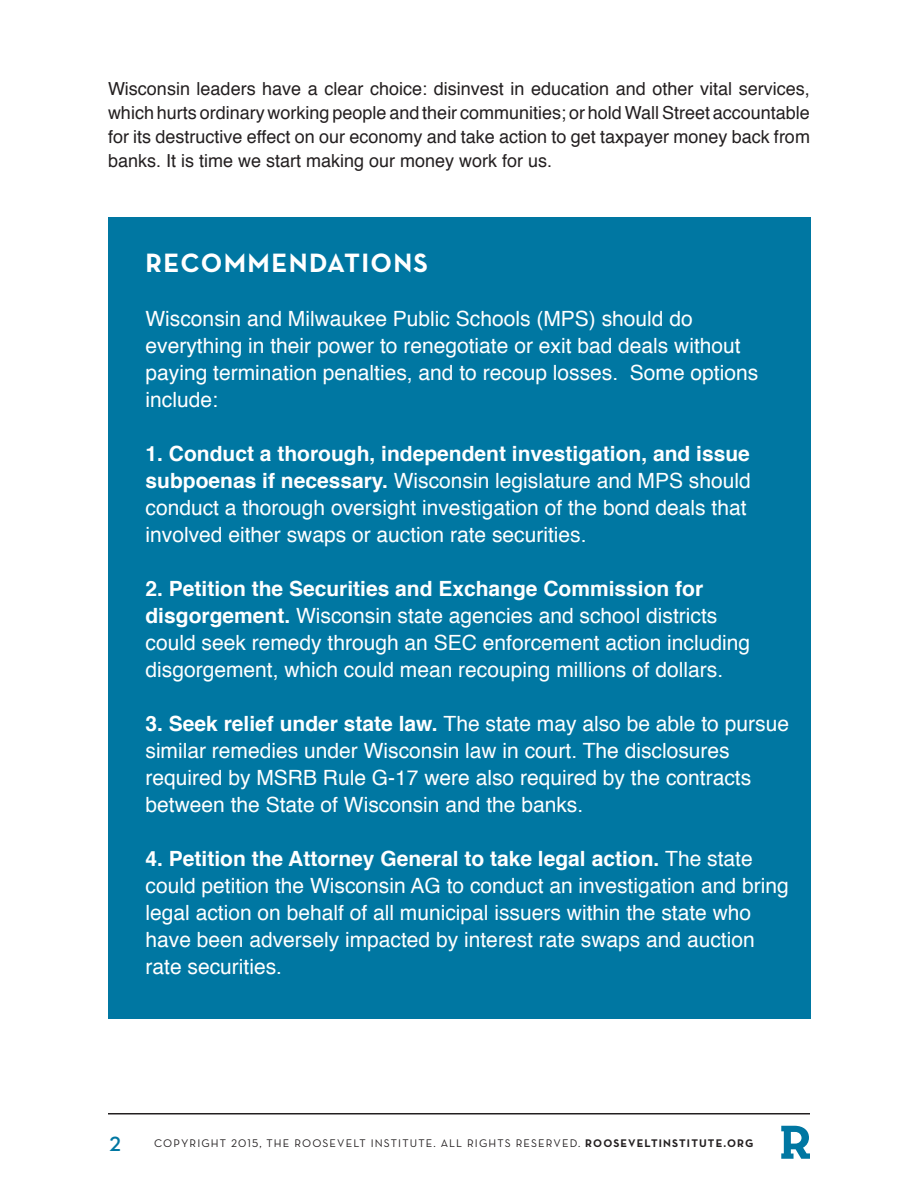
<style>
.page{position:relative;width:918px;height:1188px;background:#fff}
.page>*{position:absolute;margin:0;border:0;box-sizing:border-box;transform-origin:0 0}
.t1{font:700 27px "Neutraface Text";letter-spacing:.05em;color:#fff}
.t2{font:21px/27px "Helvetica";color:#fff}
.t3{font:700 21px "Neutraface Display";color:#0077a2}
.t4{font:18px/24px "Helvetica";color:#231f20;text-align:justify}
.t5{font:11.25px "Neutraface Text";letter-spacing:.1em;color:#231f20}
.s1{font-weight:700}
</style>
<div class="page">
<hr style="left:108px;top:1113px;width:702px;height:1px;background:#231f20">
<svg style="left:781px;top:1126px;width:29px;height:33px"></svg>
<div style="left:108px;top:218px;width:703px;height:801px;background:#0077a2"></div>
<p class="t4" style="left:108px;top:77px;width:703px">Wisconsin leaders have a clear choice: disinvest in education and other vital services, which hurts ordinary working people and their communities; or hold Wall Street accountable for its destructive effect on our economy and take action to get taxpayer money back from banks. It is time we start making our money work for us.</p>
<p class="t1" style="left:146px;top:246px;width:284px">RECOMMENDATIONS</p>
<p class="t2" style="left:146px;top:306px;width:614px">Wisconsin and Milwaukee Public Schools (MPS) should do everything in their power to renegotiate or exit bad deals without paying termination penalties, and to recoup losses. Some options include:</p>
<p class="t2" style="left:146px;top:441px;width:607px"><span class="s1">1. Conduct a thorough, independent investigation, and issue subpoenas if necessary.</span> Wisconsin legislature and MPS should conduct a thorough oversight investigation of the bond deals that involved either swaps or auction rate securities.</p>
<p class="t2" style="left:146px;top:576px;width:606px"><span class="s1">2. Petition the Securities and Exchange Commission for disgorgement.</span> Wisconsin state agencies and school districts could seek remedy through an SEC enforcement action including disgorgement, which could mean recouping millions of dollars.</p>
<p class="t2" style="left:146px;top:711px;width:645px"><span class="s1">3. Seek relief under state law.</span> The state may also be able to pursue similar remedies under Wisconsin law in court. The disclosures required by MSRB Rule G-17 were also required by the contracts between the State of Wisconsin and the banks.</p>
<p class="t2" style="left:146px;top:846px;width:645px"><span class="s1">4. Petition the Attorney General to take legal action.</span> The state could petition the Wisconsin AG to conduct an investigation and bring legal action on behalf of all municipal issuers within the state who have been adversely impacted by interest rate swaps and auction rate securities.</p>
<p class="t3" style="left:110px;top:1132px;width:13px">2</p>
<p class="t5" style="left:154px;top:1136px;width:601px">COPYRIGHT 2015, THE ROOSEVELT INSTITUTE. ALL RIGHTS RESERVED. <span class="s1">ROOSEVELTINSTITUTE.ORG</span></p>
</div>
